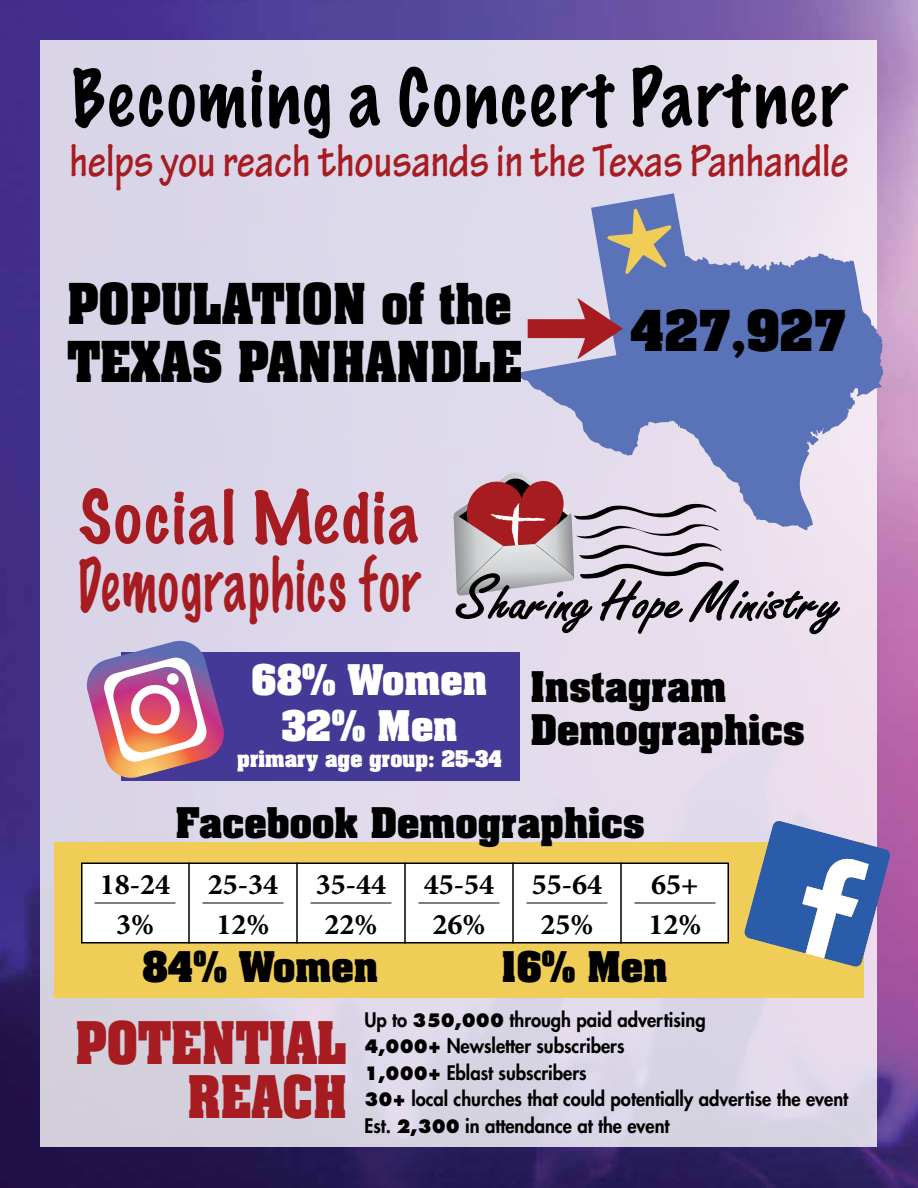
<style>
.page{position:relative;width:918px;height:1188px;background:#fff}
.page>*{position:absolute;margin:0;border:0;box-sizing:border-box;transform-origin:0 0}
.t1{font:100 72px "Marker Felt";letter-spacing:.04em;color:#000;scale:.96 1}
.t2{font:100 66px/67.5px "Marker Felt";letter-spacing:.04em;color:#a71c20}
.t3{font:700 49.95px/54px "Aachen";color:#a71c20;text-align:right;scale:.87 1}
.t4{font:700 48.75px "Tekton Pro";color:#a71c20;scale:.8 1}
.t5{font:700 48px/57.6px "Aachen";color:#000;scale:.9 1}
.t6{font:700 48px "Aachen";color:#000}
.t7{font:700 36px/43.2px "Aachen";color:#000}
.t8{font:700 36px/45.8px "Aachen";color:#fff;text-align:center}
.t9{font:700 30px/40.5px "Minion Pro";color:#000}
.t10{font:800 19.5px/26.5px "Futura";color:#000;scale:.94 1}
.t11{font:700 19.5px "Aachen";color:#fff}
.s1{font-size:18px}
</style>
<div class="page">
<img style="left:0;top:0;width:918px;height:1188px">
<div style="left:40px;top:40px;width:838px;height:1108px;background:linear-gradient(to right,#d5d3e6,#e7deed)"></div>
<svg style="left:519px;top:193px;width:364px;height:338px;background:#97a1ce"></svg>
<svg style="left:607px;top:209px;width:64px;height:65px;background:#8c9196"></svg>
<svg style="left:528px;top:298px;width:94px;height:61px;background:#bc8899"></svg>
<svg style="left:453px;top:473px;width:388px;height:162px;background:#bdaebc"></svg>
<div style="left:121px;top:653px;width:399px;height:128px;background:#443996"></div>
<div style="left:54px;top:842px;width:810px;height:156px;background:#efcd57"></div>
<svg style="left:85px;top:641px;width:141px;height:139px;background:#be89a6"></svg>
<svg style="left:744px;top:821px;width:146px;height:146px;background:#7e8eb0"></svg>
<div style="left:82px;top:863px;width:646px;height:80px;background:#fff"></div>
<div style="left:81px;top:862px;width:648px;height:82px;border:2px solid #000"></div>
<hr style="left:188px;top:862px;width:2px;height:82px;background:#000">
<hr style="left:296px;top:862px;width:2px;height:82px;background:#000">
<hr style="left:404px;top:862px;width:2px;height:82px;background:#000">
<hr style="left:512px;top:862px;width:2px;height:82px;background:#000">
<hr style="left:620px;top:862px;width:2px;height:82px;background:#000">
<hr style="left:94px;top:903px;width:82px;height:1px;background:#000">
<hr style="left:202px;top:903px;width:82px;height:1px;background:#000">
<hr style="left:310px;top:903px;width:82px;height:1px;background:#000">
<hr style="left:418px;top:903px;width:82px;height:1px;background:#000">
<hr style="left:526px;top:903px;width:82px;height:1px;background:#000">
<hr style="left:634px;top:903px;width:82px;height:1px;background:#000">
<h1 class="t1" style="left:72px;top:41px;width:808px">Becoming a Concert Partner</h1>
<h3 class="t4" style="left:69px;top:132px;width:976px">helps you reach thousands in the Texas Panhandle</h3>
<h3 class="t5" style="left:68px;top:274px;width:506px">POPULATION of the<br>TEXAS PANHANDLE</h3>
<h3 class="t6" style="left:631px;top:296px;width:217px">427,927</h3>
<h2 class="t2" style="left:78px;top:483px;width:344px">Social Media<br>Demographics for</h2>
<h3 class="t8" style="left:252px;top:656px;width:237px">68% Women<br>32% Men</h3>
<p class="t11" style="left:237px;top:745px;width:266px">primary age group: 25-34</p>
<h3 class="t7" style="left:175px;top:800px;width:471px">Facebook Demographics</h3>
<h3 class="t9" style="left:100px;top:863px;width:72px;text-align:center">18-24<br>3%</h3>
<h3 class="t9" style="left:208px;top:863px;width:72px">25-34<br>12%</h3>
<h3 class="t9" style="left:316px;top:863px;width:72px">35-44<br>22%</h3>
<h3 class="t9" style="left:424px;top:863px;width:72px">45-54<br>26%</h3>
<h3 class="t9" style="left:532px;top:863px;width:72px">55-64<br>25%</h3>
<h3 class="t9" style="left:649px;top:863px;width:54px">65+<br>12%</h3>
<h3 class="t7" style="left:142px;top:944px;width:238px">84% Women</h3>
<h3 class="t7" style="left:501px;top:944px;width:169px">16% Men</h3>
<h3 class="t3" style="left:76px;top:1015px;width:314px">POTENTIAL<br>REACH</h3>
<p class="t10" style="left:364px;top:1006px;width:516px">Up to <span class="s1">350,000</span> through paid advertising<br><span class="s1">4,000+</span> Newsletter subscribers<br><span class="s1">1,000+</span> Eblast subscribers<br><span class="s1">30+</span> local churches that could potentially advertise the event Est. <span class="s1">2,300</span> in attendance at the event</p>
<h3 class="t7" style="left:531px;top:665px;width:276px">Instagram<br>Demographics</h3>
</div>
